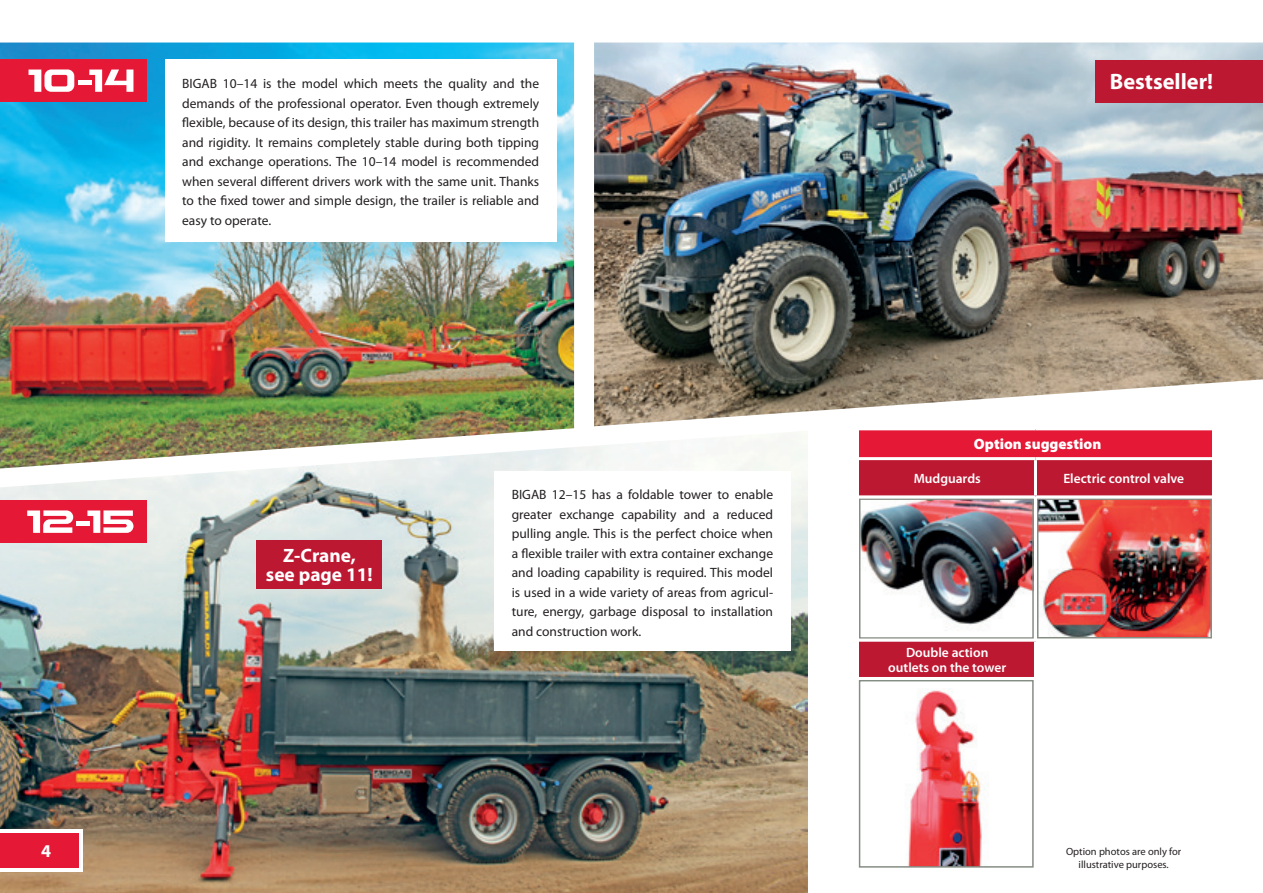
<style>
.page{position:relative;width:1263px;height:893px;background:#fff}
.page>*{position:absolute;margin:0;border:0;box-sizing:border-box;transform-origin:0 0}
.t1{font:700 22.35px "Myriad Pro";color:#fff}
.t2{font:700 19.35px/18.8px "Myriad Pro";color:#fff;text-align:center}
.t3{font:700 18px "Myriad Pro";color:#fff}
.t4{font:900 15px "Myriad Pro";color:#fff}
.t5{font:13.5px/19.5px "Myriad Pro";color:#231f20;text-align:justify}
.t6{font:600 13.5px/15px "Myriad Pro";color:#fff;text-align:center}
.t7{font:10.5px/12.6px "Myriad Pro";color:#231f20;text-align:center}
</style>
<div class="page">
<img style="left:594px;top:43px;width:669px;height:383px">
<hr style="left:1246px;top:545px;width:1px;height:84px;background:#231f20">
<svg style="left:1246px;top:394px;width:17px;height:233px"></svg>
<img style="left:1040px;top:501px;width:169px;height:134px">
<div style="left:1037px;top:498px;width:175px;height:140px;border:2px solid #868d84"></div>
<img style="left:862px;top:501px;width:169px;height:125px">
<div style="left:859px;top:498px;width:175px;height:141px;border:2px solid #868d84"></div>
<img style="left:908px;top:690px;width:76px;height:175px">
<div style="left:859px;top:680px;width:175px;height:188px;border:2px solid #868d84"></div>
<img style="left:0;top:431px;width:808px;height:462px">
<img style="left:0;top:43px;width:574px;height:425px">
<div style="left:1095px;top:60px;width:168px;height:42px;background:#bd1832"></div>
<div style="left:0;top:59px;width:147px;height:43px;background:#e51836"></div>
<div style="left:0;top:500px;width:147px;height:43px;background:#e51836"></div>
<hr style="left:78px;top:81px;width:14px;height:4px;background:#fff">
<svg style="left:89px;top:70px;width:44px;height:22px"></svg>
<svg style="left:29px;top:69px;width:45px;height:23px"></svg>
<div style="left:859px;top:429px;width:353px;height:30px;background:#e51836"></div>
<div style="left:859px;top:460px;width:353px;height:35px;background:#bd1832"></div>
<hr style="left:859px;top:427px;width:176px;height:3px;background:#fff">
<hr style="left:1035px;top:427px;width:177px;height:3px;background:#fff">
<hr style="left:859px;top:457px;width:176px;height:3px;background:#fff">
<hr style="left:1035px;top:457px;width:177px;height:3px;background:#fff">
<hr style="left:1034px;top:460px;width:3px;height:35px;background:#fff">
<div style="left:859px;top:640px;width:176px;height:38px;background:#bd1832"></div>
<hr style="left:859px;top:639px;width:178px;height:3px;background:#fff">
<hr style="left:859px;top:677px;width:178px;height:3px;background:#fff">
<hr style="left:1034px;top:642px;width:3px;height:35px;background:#fff">
<hr style="left:76px;top:522px;width:14px;height:4px;background:#fff">
<svg style="left:27px;top:510px;width:46px;height:23px"></svg>
<svg style="left:87px;top:510px;width:46px;height:23px"></svg>
<div style="left:256px;top:540px;width:126px;height:49px;background:#bd1832"></div>
<div style="left:165px;top:59px;width:392px;height:183px;background:#fff"></div>
<div style="left:494px;top:471px;width:296px;height:180px;background:#fff"></div>
<div style="left:0;top:829px;width:82px;height:43px;background:#fff"></div>
<div style="left:0;top:833px;width:79px;height:35px;background:#e51836"></div>
<p class="t5" style="left:182px;top:74px;width:358px">BIGAB 10–14 is the model which meets the quality and the</p>
<h1 class="t1" style="left:1110px;top:67px;width:105px">Bestseller!</h1>
<p class="t5" style="left:182px;top:93px;width:358px">demands of the professional operator. Even though extremely flexible, because of its design, this trailer has maximum strength and rigidity. It remains completely stable during both tipping and exchange operations. The 10–14 model is recommended when several different drivers work with the same unit. Thanks to the fixed tower and simple design, the trailer is reliable and easy to operate.</p>
<h2 class="t2" style="left:266px;top:545px;width:108px">Z-Crane,<br>see page 11!</h2>
<p class="t5" style="left:512px;top:485px;width:263px">BIGAB 12–15 has a foldable tower to enable greater exchange capability and a reduced pulling angle. This is the perfect choice when a flexible trailer with extra container exchange and loading capability is required. This model is used in a wide variety of areas from agricul&shy;ture, energy, garbage disposal to installation and construction work.</p>
<p class="t4" style="left:974px;top:434px;width:129px">Option suggestion</p>
<p class="t6" style="left:914px;top:470px;width:69px">Mudguards</p>
<p class="t6" style="left:1063px;top:470px;width:122px">Electric control valve</p>
<p class="t6" style="left:888px;top:644px;width:119px">Double action outlets on the tower</p>
<h3 class="t3" style="left:41px;top:839px;width:11px">4</h3>
<p class="t7" style="left:1066px;top:845px;width:117px">Option photos are only for illustrative purposes.</p>
</div>
